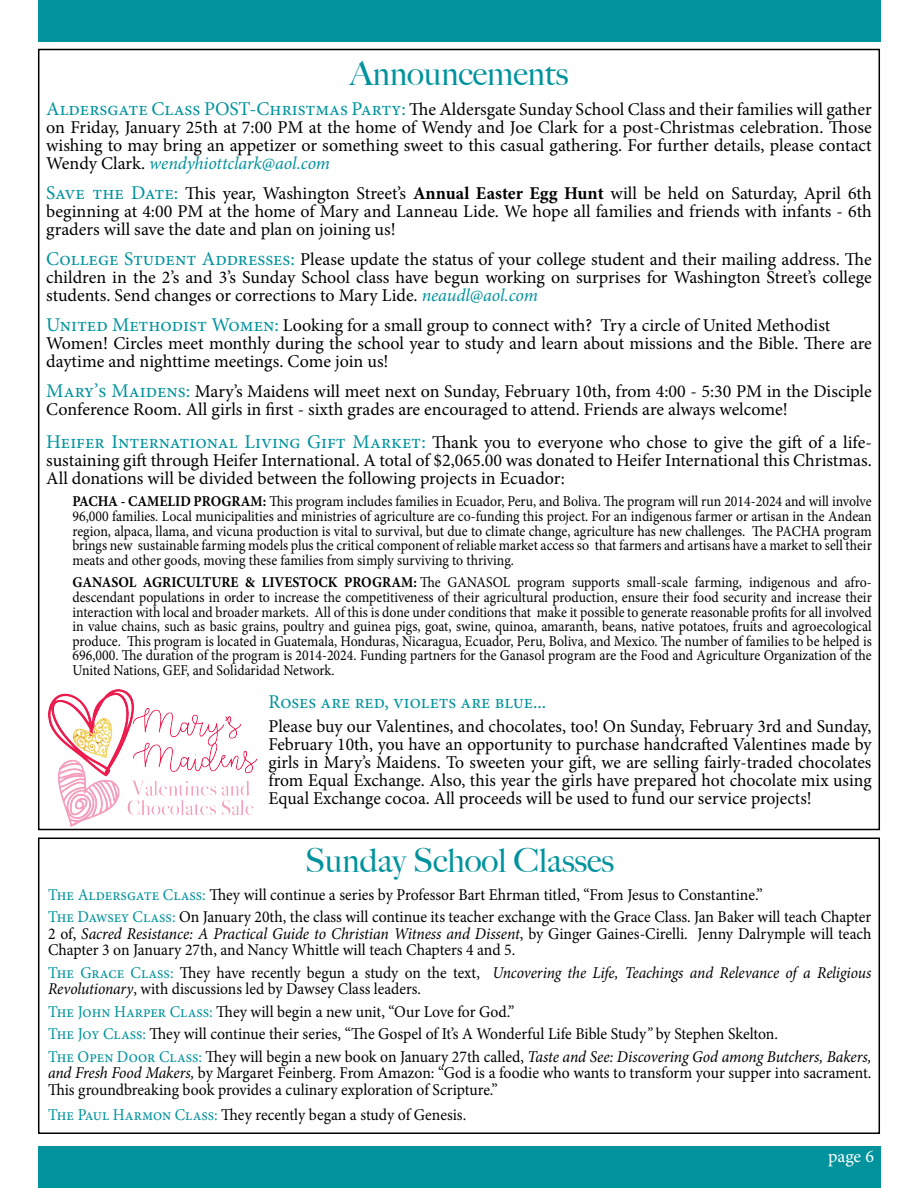
<style>
.page{position:relative;width:918px;height:1188px;background:#fff}
.page>*{position:absolute;margin:0;border:0;box-sizing:border-box;transform-origin:0 0}
.t1{font:500 33px "Big Caslon";color:#00939d}
.t2{font:19.5px "Minion Pro";color:#00939d}
.t3{font:18px/18px "Minion Pro";color:#000;text-align:justify}
.t4{font:18px "Minion Pro";color:#fff}
.t5{font:16.5px/22.5px "Minion Pro";color:#000;scale:.95 1}
.t6{font:16.5px/16.5px "Minion Pro";color:#000;scale:.94 1}
.t7{font:15px/14.7px "Minion Pro";color:#000;text-align:justify;scale:.92 1}
.s1{font-size:19.5px;color:#00939d}
.s2{font-style:italic;color:#00939d}
.s3{font-weight:700}
.s4{color:#00939d}
.s5{font-style:italic}
</style>
<div class="page">
<div style="left:38px;top:1146px;width:842px;height:42px;background:#00939d"></div>
<div style="left:38px;top:0;width:842px;height:42px;background:#00939d"></div>
<img style="left:48px;top:690px;width:210px;height:137px">
<div style="left:38px;top:838px;width:842px;height:296px;border:2px solid #000"></div>
<h1 class="t1" style="left:350px;top:54px;width:220px">Announcements</h1>
<p class="t3" style="left:46px;top:100px;width:827px"><span class="s1">Aldersgate Class POST-Christmas Party:</span> The Aldersgate Sunday School Class and their families will gather on Friday, January 25th at 7:00 PM at the home of Wendy and Joe Clark for a post-Christmas celebration. Those wishing to may bring an appetizer or something sweet to this casual gathering. For further details, please contact Wendy Clark. <span class="s2">wendyhiottclark@aol.com</span></p>
<p class="t3" style="left:46px;top:184px;width:827px"><span class="s1">Save the Date:</span> This year, Washington Street’s <span class="s3">Annual Easter Egg Hunt</span> will be held on Saturday, April 6th beginning at 4:00 PM at the home of Mary and Lanneau Lide. We hope all families and friends with infants - 6th graders will save the date and plan on joining us!</p>
<p class="t3" style="left:46px;top:250px;width:827px"><span class="s1">College Student Addresses:</span> Please update the status of your college student and their mailing address. The children in the 2’s and 3’s Sunday School class have begun working on surprises for Washington Street’s college students. Send changes or corrections to Mary Lide. <span class="s2">neaudl@aol.com</span></p>
<p class="t3" style="left:46px;top:316px;width:827px;text-align:left"><span class="s1">United Methodist Women:</span> Looking for a small group to connect with? Try a circle of United Methodist<br>Women! Circles meet monthly during the school year to study and learn about missions and the Bible. There are daytime and nighttime meetings. Come join us!</p>
<p class="t3" style="left:46px;top:382px;width:827px"><span class="s1">Mary’s Maidens:</span> Mary’s Maidens will meet next on Sunday, February 10th, from 4:00 - 5:30 PM in the Disciple<br>Conference Room. All girls in first - sixth grades are encouraged to attend. Friends are always welcome!</p>
<p class="t3" style="left:46px;top:434px;width:827px"><span class="s1">Heifer International Living Gift Market:</span> Thank you to everyone who chose to give the gift of a life&shy;sustaining gift through Heifer International. A total of $2,065.00 was donated to Heifer International this Christmas.<br>All donations will be divided between the following projects in Ecuador:</p>
<p class="t7" style="left:72px;top:494px;width:870px"><span class="s3">PACHA - CAMELID PROGRAM:</span> This program includes families in Ecuador, Peru, and Boliva. The program will run 2014-2024 and will involve 96,000 families. Local municipalities and ministries of agriculture are co-funding this project. For an indigenous farmer or artisan in the Andean region, alpaca, llama, and vicuna production is vital to survival, but due to climate change, agriculture has new challenges. The PACHA program brings new sustainable farming models plus the critical component of reliable market access so that farmers and artisans have a market to sell their meats and other goods, moving these families from simply surviving to thriving.</p>
<p class="t7" style="left:72px;top:575px;width:870px"><span class="s3">GANASOL AGRICULTURE &amp; LIVESTOCK PROGRAM:</span> The GANASOL program supports small-scale farming, indigenous and afro&shy;descendant populations in order to increase the competitiveness of their agricultural production, ensure their food security and increase their interaction with local and broader markets. All of this is done under conditions that make it possible to generate reasonable profits for all involved in value chains, such as basic grains, poultry and guinea pigs, goat, swine, quinoa, amaranth, beans, native potatoes, fruits and agroecological produce. This program is located in Guatemala, Honduras, Nicaragua, Ecuador, Peru, Boliva, and Mexico. The number of families to be helped is 696,000. The duration of the program is 2014-2024. Funding partners for the Ganasol program are the Food and Agriculture Organization of the United Nations, GEF, and Solidaridad Network.</p>
<p class="t2" style="left:268px;top:689px;width:279px">Roses are red, violets are blue...</p>
<p class="t3" style="left:268px;top:717px;width:605px">Please buy our Valentines, and chocolates, too! On Sunday, February 3rd and Sunday, February 10th, you have an opportunity to purchase handcrafted Valentines made by girls in Mary’s Maidens. To sweeten your gift, we are selling fairly-traded chocolates from Equal Exchange. Also, this year the girls have prepared hot chocolate mix using Equal Exchange cocoa. All proceeds will be used to fund our service projects!</p>
<h1 class="t1" style="left:305px;top:841px;width:310px">Sunday School Classes</h1>
<p class="t5" style="left:48px;top:883px;width:868px"><span class="s4">The Aldersgate Class:</span> They will continue a series by Professor Bart Ehrman titled, “From Jesus to Constantine.”<br><span class="s4">The Dawsey Class:</span> On January 20th, the class will continue its teacher exchange with the Grace Class. Jan Baker will teach Chapter</p>
<p class="t5" style="left:48px;top:925px;width:868px;line-height:16.5px">2 of, <span class="s5">Sacred Resistance: A Practical Guide to Christian Witness and Dissent</span>, by Ginger Gaines-Cirelli. Jenny Dalrymple will teach<br>Chapter 3 on January 27th, and Nancy Whittle will teach Chapters 4 and 5.</p>
<p class="t6" style="left:48px;top:964px;width:878px"><span class="s4">The Grace Class:</span> They have recently begun a study on the text, <span class="s5">Uncovering the Life, Teachings and Relevance of a Religious<br>Revolutionary</span>, with discussions led by Dawsey Class leaders.</p>
<p class="t5" style="left:48px;top:1000px;width:868px"><span class="s4">The John Harper Class:</span> They will begin a new unit, “Our Love for God.”<br><span class="s4">The Joy Class:</span> They will continue their series, “The Gospel of It’s A Wonderful Life Bible Study<span class="s5">”</span> by Stephen Skelton.<br><span class="s4">The Open Door Class:</span> They will begin a new book on January 27th called, <span class="s5">Taste and See: Discovering God among Butchers, Bakers,</span></p>
<p class="t5" style="left:48px;top:1065px;width:868px;line-height:16.5px"><span class="s5">and Fresh Food Makers,</span> by Margaret Feinberg. From Amazon: “God is a foodie who wants to transform your supper into sacrament.<br>This groundbreaking book provides a culinary exploration of Scripture.”</p>
<p class="t5" style="left:48px;top:1104px;width:442px"><span class="s4">The Paul Harmon Class:</span> They recently began a study of Genesis.</p>
<p class="t4" style="left:828px;top:1145px;width:47px">page 6</p>
</div>
